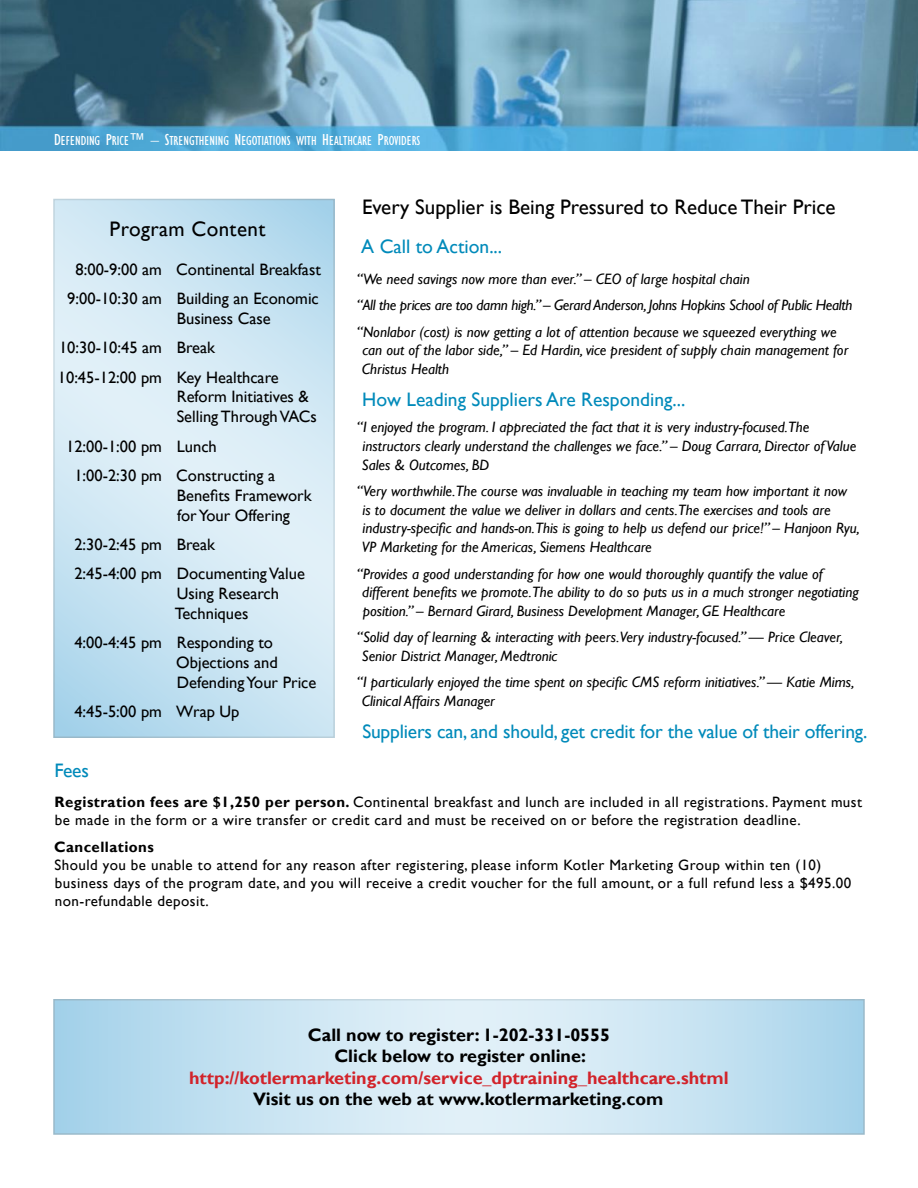
<style>
.page{position:relative;width:918px;height:1188px;background:#fff}
.page>*{position:absolute;margin:0;border:0;box-sizing:border-box;transform-origin:0 0}
.t1{font:21px "Gill Sans";color:#000}
.t2{font:21px "Gill Sans";letter-spacing:.02em;color:#000}
.t3{font:19.5px "Gill Sans";letter-spacing:-.01em;color:#008aba}
.t4{font:700 18px/21.6px "Gill Sans";color:#000;text-align:center}
.t5{font:700 18px "Gill Sans";color:#d2232a}
.t6{font:16.5px/29.4px "Gill Sans";color:#000}
.t7{font:italic 15px/18.8px "Gill Sans";color:#000}
.t8{font:15px/18px "Gill Sans";letter-spacing:.03em;color:#000}
.t9{font:700 15px "Gill Sans";letter-spacing:.03em;color:#000}
.t10{font:condensed 13.5px "Gill Sans Std";color:#fff}
.s1{font-size:16.5px}
.s2{font-weight:700}
</style>
<div class="page">
<img style="left:0;top:0;width:918px;height:151px">
<svg style="left:56px;top:202px;width:276px;height:533px;background:#cfe7f3"></svg>
<div style="left:53px;top:199px;width:282px;height:539px;border:2px solid #fff"></div>
<svg style="left:56px;top:1002px;width:806px;height:130px;background:#c7e3f2"></svg>
<div style="left:53px;top:999px;width:812px;height:136px;border:2px solid #fff"></div>
<p class="t10" style="left:54px;top:133px;width:368px"><span class="s1">D</span>EFENDING <span class="s1">P</span>RICE<span class="s1">™ – S</span>TRENGTHENING <span class="s1">N</span>EGOTIATIONS WITH <span class="s1">H</span>EALTHCARE <span class="s1">P</span>ROVIDERS</p>
<h1 class="t2" style="left:110px;top:216px;width:157px">Program Content</h1>
<p class="t6" style="left:67px;top:255px;width:255px;text-align:center">8:00-9:00 am Continental Breakfast<br>9:00-10:30 am Building an Economic</p>
<p class="t6" style="left:58px;top:304px;width:222px;text-indent:119px">Business Case<br>10:30-10:45 am Break<br>10:45-12:00 pm Key Healthcare</p>
<p class="t6" style="left:177px;top:387px;width:142px;line-height:19.8px">Reform Initiatives &amp;<br>Selling Through VACs</p>
<p class="t6" style="left:74px;top:432px;width:202px;text-indent:-8px">12:00-1:00 pm Lunch<br>1:00-2:30 pm Constructing a</p>
<p class="t6" style="left:177px;top:486px;width:136px;line-height:19.8px">Benefits Framework for Your Offering</p>
<p class="t6" style="left:74px;top:530px;width:232px">2:30-2:45 pm Break<br>2:45-4:00 pm Documenting Value</p>
<p class="t6" style="left:175px;top:584px;width:106px;line-height:19.8px">Using Research<br>Techniques</p>
<p class="t6" style="left:176px;top:633px;width:142px;line-height:19.8px;text-indent:-102px">4:00-4:45 pm Responding to<br>Objections and<br>Defending Your Price</p>
<p class="t6" style="left:74px;top:698px;width:167px">4:45-5:00 pm Wrap Up</p>
<h1 class="t1" style="left:362px;top:195px;width:475px">Every Supplier is Being Pressured to Reduce Their Price</h1>
<h2 class="t3" style="left:361px;top:235px;width:142px">A Call to Action...</h2>
<p class="t7" style="left:357px;top:266px;width:497px;line-height:26.2px">“We need savings now more than ever.” – CEO of large hospital chain<br>“All the prices are too damn high.” – Gerard Anderson, Johns Hopkins School of Public Health “Nonlabor (cost) is now getting a lot of attention because we squeezed everything we</p>
<p class="t7" style="left:362px;top:341px;width:488px">can out of the labor side,” – Ed Hardin, vice president of supply chain management for<br>Christus Health</p>
<h2 class="t3" style="left:362px;top:388px;width:325px">How Leading Suppliers Are Responding...</h2>
<p class="t7" style="left:362px;top:418px;width:496px;text-indent:-5px">“I enjoyed the program. I appreciated the fact that it is very industry-focused.The instructors clearly understand the challenges we face.” – Doug Carrara, Director of Value<br>Sales &amp; Outcomes, BD</p>
<p class="t7" style="left:362px;top:482px;width:499px;text-indent:-5px">“Very worthwhile.The course was invaluable in teaching my team how important it now<br>is to document the value we deliver in dollars and cents.The exercises and tools are industry-specific and hands-on.This is going to help us defend our price!” – Hanjoon Ryu, VP Marketing for the Americas, Siemens Healthcare</p>
<p class="t7" style="left:362px;top:564px;width:498px;text-indent:-5px">“Provides a good understanding for how one would thoroughly quantify the value of different benefits we promote.The ability to do so puts us in a much stronger negotiating position.” – Bernard Girard, Business Development Manager, GE Healthcare</p>
<p class="t7" style="left:362px;top:628px;width:483px;text-indent:-5px">“Solid day of learning &amp; interacting with peers.Very industry-focused.” — Price Cleaver,<br>Senior District Manager, Medtronic</p>
<p class="t7" style="left:362px;top:673px;width:494px;text-indent:-5px">“I particularly enjoyed the time spent on specific CMS reform initiatives.” — Katie Mims,<br>Clinical Affairs Manager</p>
<h2 class="t3" style="left:362px;top:720px;width:507px">Suppliers can, and should, get credit for the value of their offering.</h2>
<h2 class="t3" style="left:54px;top:759px;width:36px">Fees</h2>
<p class="t8" style="left:55px;top:793px;width:809px"><span class="s2">Registration fees are $1,250 per person.</span> Continental breakfast and lunch are included in all registrations. Payment must be made in the form or a wire transfer or credit card and must be received on or before the registration deadline.</p>
<p class="t9" style="left:54px;top:838px;width:101px">Cancellations</p>
<p class="t8" style="left:55px;top:856px;width:798px">Should you be unable to attend for any reason after registering, please inform Kotler Marketing Group within ten (10) business days of the program date, and you will receive a credit voucher for the full amount, or a full refund less a $495.00 non-refundable deposit.</p>
<p class="t4" style="left:308px;top:1024px;width:304px">Call now to register: 1-202-331-0555<br>Click below to register online:</p>
<p class="t5" style="left:189px;top:1067px;width:541px">http://kotlermarketing.com/service_dptraining_healthcare.shtml</p>
<p class="t4" style="left:253px;top:1089px;width:412px">Visit us on the web at www.kotlermarketing.com</p>
</div>
